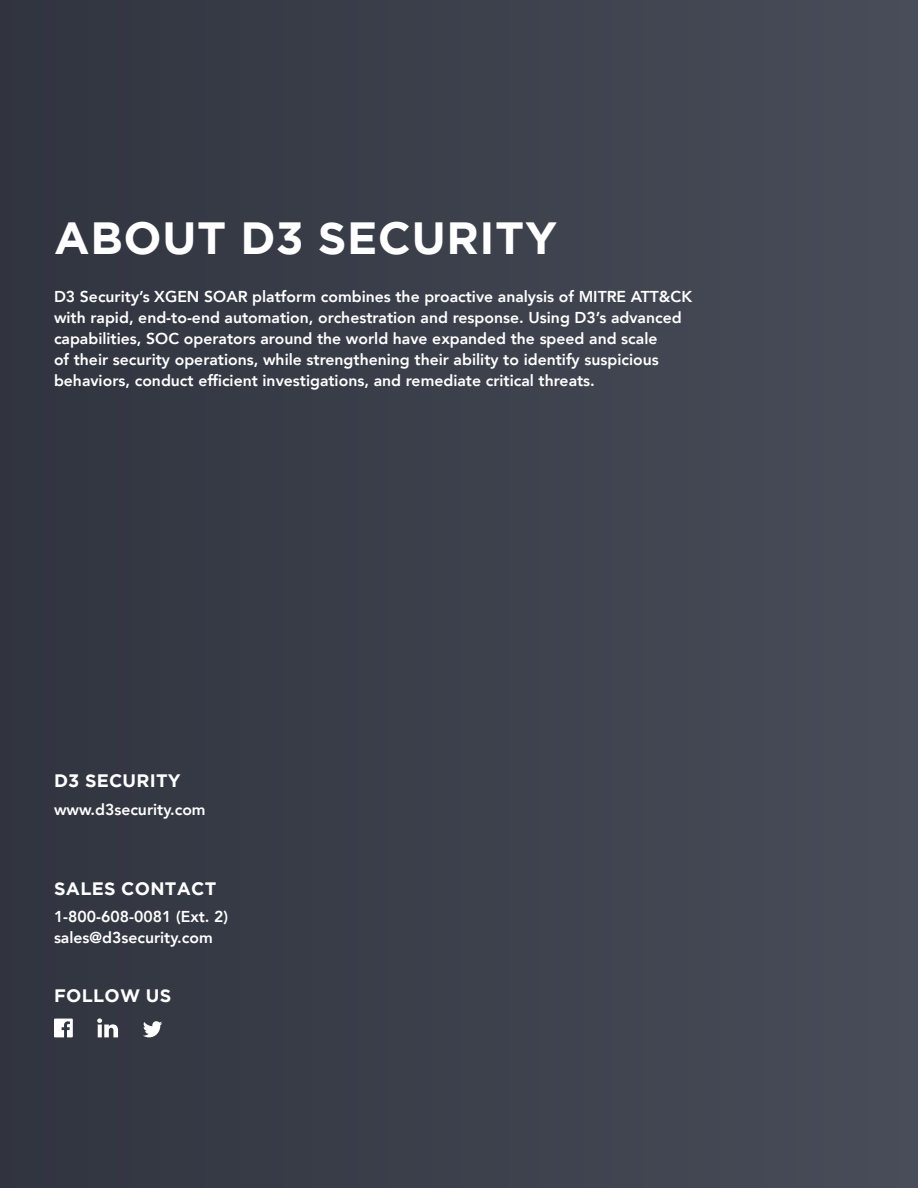
<style>
.page{position:relative;width:918px;height:1188px;background:#3c404c}
.page>*{position:absolute;margin:0;border:0;box-sizing:border-box;transform-origin:0 0}
.t1{font:700 45px "Gotham";letter-spacing:.015em;color:#fff}
.t2{font:700 18px "Gotham";letter-spacing:.015em;color:#fff}
.t3{font:800 15.75px/21px "Avenir";color:#fff}
</style>
<div class="page">
<svg style="left:54px;top:1019px;width:19px;height:18px"></svg>
<svg style="left:97px;top:1018px;width:21px;height:19px"></svg>
<svg style="left:143px;top:1021px;width:19px;height:16px"></svg>
<h1 class="t1" style="left:54px;top:212px;width:505px">ABOUT D3 SECURITY</h1>
<p class="t3" style="left:54px;top:287px;width:640px">D3 Security’s XGEN SOAR platform combines the proactive analysis of MITRE ATT&amp;CK with rapid, end-to-end automation, orchestration and response. Using D3’s advanced capabilities, SOC operators around the world have expanded the speed and scale<br>of their security operations, while strengthening their ability to identify suspicious behaviors, conduct efficient investigations, and remediate critical threats.</p>
<p class="t2" style="left:54px;top:771px;width:128px">D3 SECURITY</p>
<p class="t3" style="left:54px;top:799px;width:153px">www.d3security.com</p>
<p class="t2" style="left:54px;top:878px;width:164px">SALES CONTACT</p>
<p class="t3" style="left:54px;top:907px;width:176px">1-800-608-0081 (Ext. 2) sales@d3security.com</p>
<p class="t2" style="left:54px;top:985px;width:119px">FOLLOW US</p>
</div>
